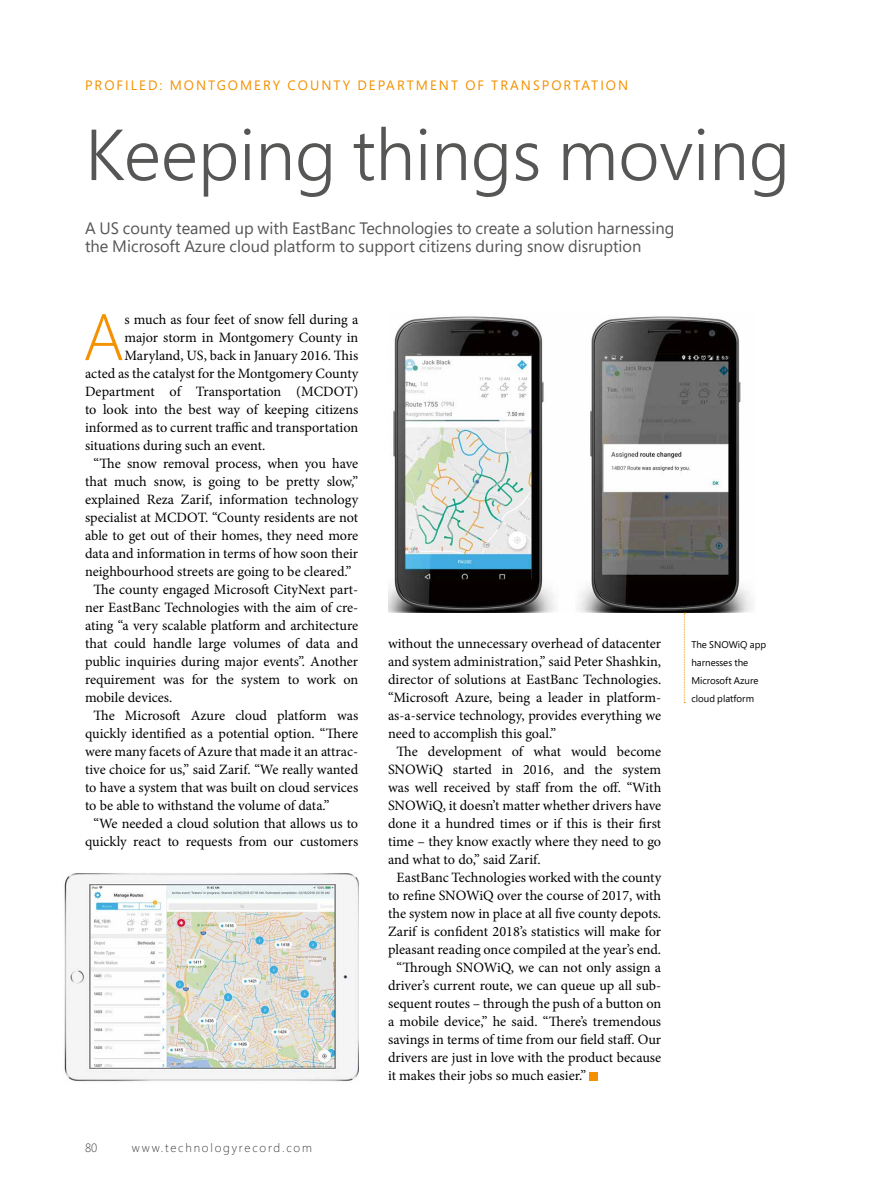
<style>
.page{position:relative;width:893px;height:1191px;background:#fff}
.page>*{position:absolute;margin:0;border:0;box-sizing:border-box;transform-origin:0 0}
.t1{font:300 72px "Segoe Pro";color:#565655}
.t2{font:300 65.7px "Segoe Pro";color:#f39100}
.t3{font:16.5px/18px "Segoe Pro";color:#565655}
.t4{font:14.25px "Minion Pro";color:#000}
.t5{font:13.5px "Segoe Pro";letter-spacing:.15em;color:#f39100}
.t6{font:300 12px "Segoe";letter-spacing:.15em;color:#3a3a39}
.t7{font:9.75px/18px "Segoe Pro";color:#000}
</style>
<div class="page">
<div style="left:589px;top:1072px;width:8px;height:8px;background:#f39100"></div>
<img style="left:388px;top:316px;width:365px;height:297px">
<svg style="left:684px;top:613px;width:1px;height:90px"></svg>
<img style="left:64px;top:873px;width:294px;height:209px">
<p class="t5" style="left:85px;top:76px;width:545px">PROFILED: MONTGOMERY COUNTY DEPARTMENT OF TRANSPORTATION</p>
<h1 class="t1" style="left:85px;top:105px;width:707px">Keeping things moving</h1>
<p class="t3" style="left:85px;top:219px;width:591px">A US county teamed up with EastBanc Technologies to create a solution harnessing the Microsoft Azure cloud platform to support citizens during snow disruption</p>
<h2 class="t2" style="left:83px;top:292px;width:43px">A</h2>
<p class="t4" style="left:124px;top:310px;width:235px">s much as four feet of snow fell during a</p>
<p class="t4" style="left:124px;top:328px;width:235px">major storm in Montgomery County in</p>
<p class="t4" style="left:124px;top:346px;width:235px">Maryland, US, back in January 2016. This</p>
<p class="t4" style="left:85px;top:364px;width:275px">acted as the catalyst for the Montgomery County</p>
<p class="t4" style="left:85px;top:382px;width:275px">Department of Transportation (MCDOT)</p>
<p class="t4" style="left:85px;top:400px;width:275px">to look into the best way of keeping citizens</p>
<p class="t4" style="left:85px;top:418px;width:275px">informed as to current traffic and transportation</p>
<p class="t4" style="left:85px;top:436px;width:182px">situations during such an event.</p>
<p class="t4" style="left:94px;top:454px;width:266px">“The snow removal process, when you have</p>
<p class="t4" style="left:85px;top:472px;width:275px">that much snow, is going to be pretty slow,”</p>
<p class="t4" style="left:85px;top:490px;width:275px">explained Reza Zarif, information technology</p>
<p class="t4" style="left:85px;top:508px;width:275px">specialist at MCDOT. “County residents are not</p>
<p class="t4" style="left:85px;top:526px;width:275px">able to get out of their homes, they need more</p>
<p class="t4" style="left:85px;top:544px;width:275px">data and information in terms of how soon their</p>
<p class="t4" style="left:85px;top:562px;width:268px">neighbourhood streets are going to be cleared.”</p>
<p class="t4" style="left:94px;top:580px;width:266px">The county engaged Microsoft CityNext part-</p>
<p class="t4" style="left:85px;top:598px;width:275px">ner EastBanc Technologies with the aim of cre-</p>
<p class="t4" style="left:85px;top:616px;width:275px">ating “a very scalable platform and architecture</p>
<p class="t4" style="left:85px;top:634px;width:275px">that could handle large volumes of data and</p>
<p class="t4" style="left:85px;top:652px;width:275px">public inquiries during major events”. Another</p>
<p class="t4" style="left:85px;top:670px;width:275px">requirement was for the system to work on</p>
<p class="t4" style="left:85px;top:688px;width:89px">mobile devices.</p>
<p class="t4" style="left:94px;top:706px;width:266px">The Microsoft Azure cloud platform was</p>
<p class="t4" style="left:85px;top:724px;width:275px">quickly identified as a potential option. “There</p>
<p class="t4" style="left:85px;top:742px;width:275px">were many facets of Azure that made it an attrac-</p>
<p class="t4" style="left:85px;top:760px;width:275px">tive choice for us,” said Zarif. “We really wanted</p>
<p class="t4" style="left:85px;top:778px;width:275px">to have a system that was built on cloud services</p>
<p class="t4" style="left:85px;top:796px;width:246px">to be able to withstand the volume of data.”</p>
<p class="t4" style="left:94px;top:814px;width:266px">“We needed a cloud solution that allows us to</p>
<p class="t4" style="left:85px;top:832px;width:275px">quickly react to requests from our customers</p>
<p class="t4" style="left:388px;top:634px;width:275px">without the unnecessary overhead of datacenter</p>
<p class="t4" style="left:388px;top:652px;width:275px">and system administration,” said Peter Shashkin,</p>
<p class="t4" style="left:388px;top:670px;width:275px">director of solutions at EastBanc Technologies.</p>
<p class="t4" style="left:388px;top:688px;width:275px">“Microsoft Azure, being a leader in platform-</p>
<p class="t4" style="left:388px;top:706px;width:275px">as-a-service technology, provides everything we</p>
<p class="t4" style="left:388px;top:724px;width:170px">need to accomplish this goal.”</p>
<p class="t4" style="left:397px;top:742px;width:266px">The development of what would become</p>
<p class="t4" style="left:388px;top:760px;width:275px">SNOWiQ started in 2016, and the system</p>
<p class="t4" style="left:388px;top:778px;width:275px">was well received by staff from the off. “With</p>
<p class="t4" style="left:388px;top:796px;width:275px">SNOWiQ, it doesn’t matter whether drivers have</p>
<p class="t4" style="left:388px;top:814px;width:275px">done it a hundred times or if this is their first</p>
<p class="t4" style="left:388px;top:832px;width:275px">time – they know exactly where they need to go</p>
<p class="t4" style="left:388px;top:850px;width:154px">and what to do,” said Zarif.</p>
<p class="t4" style="left:397px;top:868px;width:266px">EastBanc Technologies worked with the county</p>
<p class="t4" style="left:388px;top:886px;width:275px">to refine SNOWiQ over the course of 2017, with</p>
<p class="t4" style="left:388px;top:904px;width:275px">the system now in place at all five county depots.</p>
<p class="t4" style="left:388px;top:922px;width:275px">Zarif is confident 2018’s statistics will make for</p>
<p class="t4" style="left:388px;top:940px;width:275px">pleasant reading once compiled at the year’s end.</p>
<p class="t4" style="left:397px;top:958px;width:266px">“Through SNOWiQ, we can not only assign a</p>
<p class="t4" style="left:388px;top:976px;width:275px">driver’s current route, we can queue up all sub-</p>
<p class="t4" style="left:388px;top:994px;width:275px">sequent routes – through the push of a button on</p>
<p class="t4" style="left:388px;top:1012px;width:275px">a mobile device,” he said. “There’s tremendous</p>
<p class="t4" style="left:388px;top:1030px;width:275px">savings in terms of time from our field staff. Our</p>
<p class="t4" style="left:388px;top:1048px;width:275px">drivers are just in love with the product because</p>
<p class="t4" style="left:388px;top:1066px;width:200px">it makes their jobs so much easier.”</p>
<p class="t7" style="left:691px;top:635px;width:76px">The SNOWiQ app harnesses the<br>Microsoft Azure cloud platform</p>
<p class="t6" style="left:85px;top:1141px;width:14px">80</p>
<p class="t6" style="left:132px;top:1141px;width:182px">www.technologyrecord.com</p>
</div>
